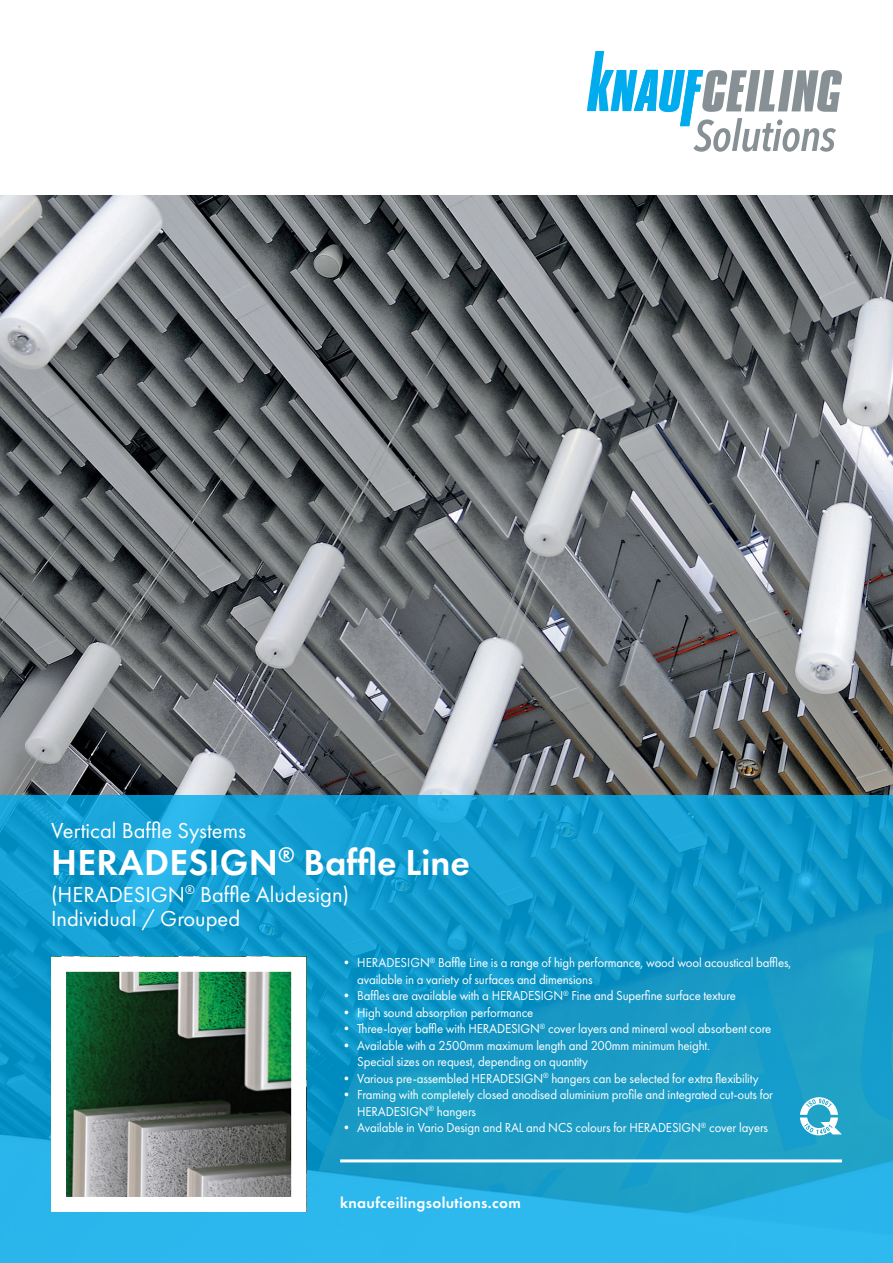
<style>
.page{position:relative;width:893px;height:1263px;background:#fff}
.page>*{position:absolute;margin:0;border:0;box-sizing:border-box;transform-origin:0 0}
.t1{font:600 37.5px "Futura PT";letter-spacing:.01em;color:#fff}
.t2{font:22.5px/24px "Futura PT";color:#fff}
.t3{font:600 15.75px "Futura PT";letter-spacing:.02em;color:#fff}
.t4{font:13.5px/16.5px "Futura PT";letter-spacing:-.01em;color:#fff;scale:.95 1}
</style>
<div class="page">
<img style="left:0;top:196px;width:893px;height:599px">
<svg style="left:0;top:795px;width:893px;height:468px;background:#21a3d2"></svg>
<img style="left:67px;top:973px;width:223px;height:223px">
<svg style="left:587px;top:51px;width:255px;height:101px"></svg>
<hr style="left:340px;top:1159px;width:502px;height:3px;background:#fff">
<svg style="left:800px;top:1097px;width:42px;height:38px"></svg>
<h2 class="t2" style="left:51px;top:818px;width:197px">Vertical Baffle Systems</h2>
<h1 class="t1" style="left:51px;top:839px;width:420px">HERADESIGN<sup>®</sup> Baffle Line</h1>
<h2 class="t2" style="left:51px;top:882px;width:300px">(HERADESIGN<sup>®</sup> Baffle Aludesign)<br>Individual / Grouped</h2>
<p class="t4" style="left:357px;top:954px;width:459px;text-indent:-17px">• HERADESIGN<sup>®</sup> Baffle Line is a range of high performance, wood wool acoustical baffles, available in a variety of surfaces and dimensions</p>
<p class="t4" style="left:340px;top:987px;width:418px">• Baffles are available with a HERADESIGN<sup>®</sup> Fine and Superfine surface texture</p>
<p class="t4" style="left:340px;top:1004px;width:205px">• High sound absorption performance</p>
<p class="t4" style="left:340px;top:1020px;width:455px">• Three-layer baffle with HERADESIGN<sup>®</sup> cover layers and mineral wool absorbent core</p>
<p class="t4" style="left:357px;top:1037px;width:373px;text-indent:-17px">• Available with a 2500mm maximum length and 200mm minimum height.<br>Special sizes on request, depending on quantity</p>
<p class="t4" style="left:340px;top:1070px;width:442px">• Various pre-assembled HERADESIGN<sup>®</sup> hangers can be selected for extra flexibility</p>
<p class="t4" style="left:357px;top:1086px;width:439px;text-indent:-17px">• Framing with completely closed anodised aluminium profile and integrated cut-outs for<br>HERADESIGN<sup>®</sup> hangers</p>
<p class="t4" style="left:340px;top:1119px;width:452px">• Available in Vario Design and RAL and NCS colours for HERADESIGN<sup>®</sup> cover layers</p>
<p class="t3" style="left:340px;top:1192px;width:182px">knaufceilingsolutions.com</p>
</div>
